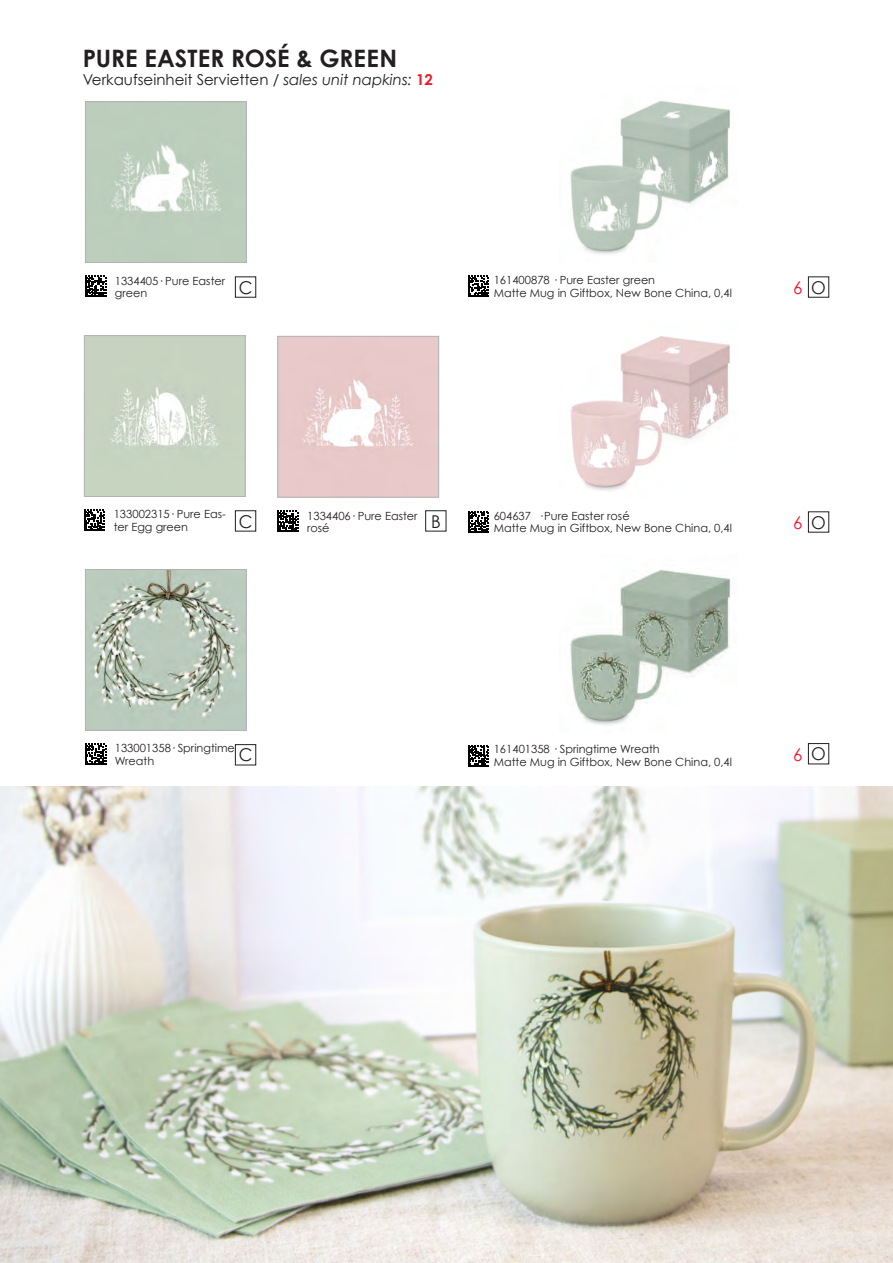
<style>
.page{position:relative;width:893px;height:1263px;background:#fff}
.page>*{position:absolute;margin:0;border:0;box-sizing:border-box;transform-origin:0 0}
.t1{font:700 24px "Century Gothic";color:#231f20}
.t2{font:17.7px "Century Gothic";color:#231f20;scale:.96 1}
.t3{font:17.7px "Century Gothic";color:#ee1b2b;scale:.96 1}
.t4{font:15px "Century Gothic";color:#231f20}
.t5{font:11.25px/12.8px "Century Gothic";color:#231f20}
.s1{font-style:italic}
.s2{font-weight:700;color:#ee1b2b}
</style>
<div class="page">
<img style="left:0;top:787px;width:893px;height:476px">
<svg style="left:468px;top:511px;width:21px;height:21px"></svg>
<img style="left:570px;top:336px;width:160px;height:155px">
<svg style="left:468px;top:275px;width:21px;height:22px"></svg>
<img style="left:570px;top:101px;width:160px;height:154px">
<img style="left:279px;top:338px;width:158px;height:157px">
<div style="left:277px;top:336px;width:162px;height:161px;border:1px solid #b2b3b7"></div>
<svg style="left:277px;top:510px;width:22px;height:21px"></svg>
<img style="left:87px;top:103px;width:158px;height:158px">
<div style="left:85px;top:101px;width:162px;height:162px;border:1px solid #b2b3b7"></div>
<svg style="left:85px;top:276px;width:21px;height:21px"></svg>
<img style="left:87px;top:571px;width:158px;height:158px">
<div style="left:85px;top:569px;width:162px;height:162px;border:1px solid #b2b3b7"></div>
<svg style="left:85px;top:743px;width:21px;height:22px"></svg>
<svg style="left:468px;top:745px;width:21px;height:21px"></svg>
<img style="left:570px;top:570px;width:161px;height:155px">
<img style="left:86px;top:337px;width:158px;height:158px">
<div style="left:84px;top:335px;width:162px;height:162px;border:1px solid #b2b3b7"></div>
<svg style="left:84px;top:510px;width:21px;height:21px"></svg>
<div style="left:235px;top:276px;width:21px;height:22px;border:1px solid #231f20"></div>
<div style="left:235px;top:510px;width:21px;height:21px;border:1px solid #231f20"></div>
<div style="left:425px;top:510px;width:21px;height:21px;border:1px solid #231f20"></div>
<div style="left:235px;top:744px;width:21px;height:21px;border:1px solid #231f20"></div>
<div style="left:808px;top:276px;width:21px;height:22px;border:1px solid #231f20"></div>
<div style="left:808px;top:743px;width:21px;height:21px;border:1px solid #231f20"></div>
<h1 class="t1" style="left:83px;top:43px;width:316px">PURE EASTER ROSÉ &amp; GREEN</h1>
<h3 class="t4" style="left:83px;top:70px;width:351px">Verkaufseinheit Servietten / <span class="s1">sales unit napkins:</span> <span class="s2">12</span></h3>
<p class="t5" style="left:115px;top:275px;width:112px;line-height:12px">1334405· Pure Easter green</p>
<h2 class="t2" style="left:239px;top:276px;width:16px">C</h2>
<p class="t5" style="left:494px;top:273px;width:240px">161400878 · Pure Easter green<br>Matte Mug in Giftbox, New Bone China, 0,4l</p>
<h2 class="t3" style="left:793px;top:277px;width:11px">6</h2>
<h2 class="t2" style="left:811px;top:276px;width:17px">O</h2>
<p class="t5" style="left:114px;top:507px;width:114px">133002315· Pure Eas&shy;ter Egg green</p>
<p class="t5" style="left:307px;top:509px;width:112px;line-height:12px">1334406· Pure Easter rosé</p>
<h2 class="t2" style="left:239px;top:510px;width:16px">C</h2>
<h2 class="t2" style="left:431px;top:510px;width:12px">B</h2>
<p class="t5" style="left:494px;top:509px;width:240px">604637 Pure Easter rosé<br>Matte Mug in Giftbox, New Bone China, 0,4l</p>
<p class="t5" style="left:539px;top:509px;width:5px">·</p>
<h2 class="t3" style="left:793px;top:512px;width:11px">6</h2>
<h2 class="t2" style="left:811px;top:511px;width:17px">O</h2>
<p class="t5" style="left:115px;top:741px;width:122px">133001358· Springtime<br>Wreath</p>
<p class="t5" style="left:494px;top:743px;width:240px">161401358 · Springtime Wreath<br>Matte Mug in Giftbox, New Bone China, 0,4l</p>
<h2 class="t2" style="left:239px;top:744px;width:16px">C</h2>
<h2 class="t3" style="left:793px;top:744px;width:11px">6</h2>
<h2 class="t2" style="left:811px;top:743px;width:17px">O</h2>
</div>
